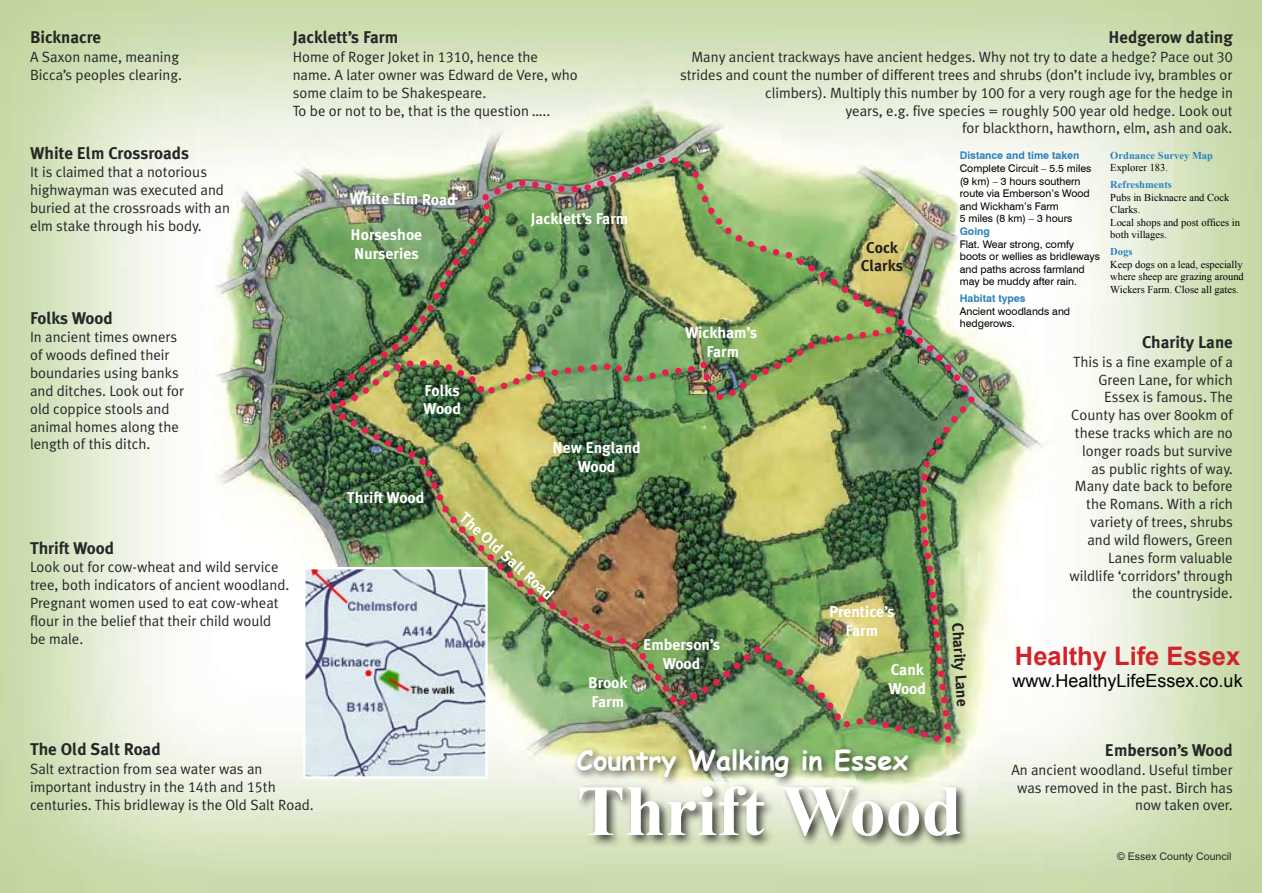
<style>
.page{position:relative;width:1263px;height:893px;background:#fff}
.page>*{position:absolute;margin:0;border:0;box-sizing:border-box;transform-origin:0 0}
.t1{font:700 72px "Times New Roman";color:#fff}
.t2{font:700 27px "Comic Sans MS";color:#fff}
.t3{font:700 25.5px "Arial";color:#d2232a}
.t4{font:18px "Arial";color:#000}
.t5{font:700 16.95px "Meta Plus";color:#272627}
.t6{font:700 15.6px/18.8px "Meta Plus";color:#fff}
.t7{font:700 15.6px/18.8px "Meta Plus";color:#231f20;text-align:center}
.t8{font:14.85px/17.9px "Meta Plus Normal";color:#272627}
.t9{font:10.65px "Arial";color:#272627}
.t10{font:10.5px/12.6px "Swiss 721 BT";color:#000}
.t11{font:10.5px/12.6px "Times New Roman";color:#000}
.t12{font:700 10.5px "Swiss 721 BT";color:#2b82bd}
.t13{font:700 10.5px "Times New Roman";color:#2b82bd}
.s1{font-family:"Meta Plus Normal Caps"}
</style>
<div class="page">
<img style="left:0;top:0;width:1261px;height:893px">
<img style="left:324px;top:152px;width:654px;height:599px">
<img style="left:336px;top:321px;width:570px;height:89px">
<div style="left:575px;top:782px;width:396px;height:66px;background:#000;opacity:.75"></div>
<div style="left:572px;top:744px;width:346px;height:44px;background:#000;opacity:.75"></div>
<img style="left:306px;top:570px;width:179px;height:206px">
<div style="left:303px;top:567px;width:185px;height:212px;border:2px solid #fff"></div>
<p class="t5" style="left:30px;top:28px;width:73px">Bicknacre</p>
<p class="t8" style="left:30px;top:48px;width:154px">A Saxon name, meaning<br>Bicca’s peoples clearing.</p>
<p class="t5" style="left:293px;top:28px;width:107px">Jacklett’s Farm</p>
<p class="t8" style="left:293px;top:48px;width:286px">Home of Roger Joket in <span class="s1">1310</span>, hence the name. A later owner was Edward de Vere, who some claim to be Shakespeare.<br>To be or not to be, that is the question …..</p>
<p class="t5" style="left:1108px;top:28px;width:126px">Hedgerow dating</p>
<p class="t8" style="left:680px;top:48px;width:554px;text-align:right">Many ancient trackways have ancient hedges. Why not try to date a hedge? Pace out <span class="s1">30 </span>strides and count the number of different trees and shrubs (don’t include ivy, brambles or climbers). Multiply this number by <span class="s1">100</span> for a very rough age for the hedge in<br>years, e.g. five species = roughly <span class="s1">500</span> year old hedge. Look out<br>for blackthorn, hawthorn, elm, ash and oak.</p>
<p class="t5" style="left:30px;top:143px;width:161px">White Elm Crossroads</p>
<p class="t8" style="left:30px;top:163px;width:201px">It is claimed that a notorious highwayman was executed and buried at the crossroads with an elm stake through his body.</p>
<p class="t5" style="left:30px;top:308px;width:84px">Folks Wood</p>
<p class="t8" style="left:30px;top:328px;width:155px">In ancient times owners of woods defined their boundaries using banks and ditches. Look out for old coppice stools and animal homes along the length of this ditch.</p>
<p class="t5" style="left:30px;top:538px;width:86px">Thrift Wood</p>
<p class="t8" style="left:30px;top:558px;width:261px">Look out for cow-wheat and wild service tree, both indicators of ancient woodland.<br>Pregnant women used to eat cow-wheat flour in the belief that their child would be male.</p>
<p class="t5" style="left:30px;top:740px;width:132px">The Old Salt Road</p>
<p class="t8" style="left:30px;top:760px;width:285px">Salt extraction from sea water was an important industry in the <span class="s1">14</span>th and <span class="s1">15</span>th centuries. This bridleway is the Old Salt Road.</p>
<p class="t6" style="left:350px;top:189px;width:108px;rotate:1deg">White Elm Road</p>
<p class="t6" style="left:351px;top:225px;width:73px">Horseshoe<br>Nurseries</p>
<p class="t6" style="left:423px;top:381px;width:39px">Folks<br>Wood</p>
<p class="t6" style="left:347px;top:488px;width:79px">Thrift Wood</p>
<p class="t6" style="left:531px;top:209px;width:99px">Jacklett’s Farm</p>
<p class="t6" style="left:552px;top:438px;width:90px;text-align:center">New England<br>Wood</p>
<p class="t6" style="left:468px;top:508px;width:122px;rotate:42deg">The Old Salt Road</p>
<p class="t6" style="left:685px;top:323px;width:73px;text-align:center">Wickham’s<br>Farm</p>
<p class="t6" style="left:588px;top:673px;width:41px">Brook<br>Farm</p>
<p class="t6" style="left:643px;top:636px;width:79px;text-align:center">Emberson’s<br>Wood</p>
<p class="t7" style="left:861px;top:238px;width:44px">Cock<br>Clarks</p>
<p class="t6" style="left:829px;top:602px;width:67px;text-align:center">Prentice’s<br>Farm</p>
<p class="t6" style="left:888px;top:660px;width:39px">Cank<br>Wood</p>
<p class="t12" style="left:960px;top:149px;width:121px">Distance and time taken</p>
<p class="t10" style="left:960px;top:162px;width:133px">Complete Circuit – 5.5 miles (9 km) – 3 hours southern route via Emberson’s Wood and Wickham’s Farm<br>5 miles (8 km) – 3 hours</p>
<p class="t12" style="left:960px;top:225px;width:32px">Going</p>
<p class="t10" style="left:960px;top:237px;width:142px">Flat. Wear strong, comfy boots or wellies as bridleways and paths across farmland may be muddy after rain.</p>
<p class="t12" style="left:960px;top:292px;width:67px">Habitat types</p>
<p class="t10" style="left:960px;top:305px;width:112px">Ancient woodlands and hedgerows.</p>
<p class="t13" style="left:1110px;top:148px;width:104px">Ordnance Survey Map</p>
<p class="t11" style="left:1110px;top:161px;width:59px">Explorer 183.</p>
<p class="t13" style="left:1110px;top:177px;width:63px">Refreshments</p>
<p class="t11" style="left:1110px;top:191px;width:131px">Pubs in Bicknacre and Cock<br>Clarks.<br>Local shops and post offices in both villages.</p>
<p class="t13" style="left:1110px;top:244px;width:24px">Dogs</p>
<p class="t11" style="left:1110px;top:258px;width:135px;text-align:justify">Keep dogs on a lead, especially where sheep are grazing around Wickers Farm. Close all gates.</p>
<p class="t7" style="left:967px;top:622px;width:85px;rotate:86deg">Charity Lane</p>
<p class="t5" style="left:1142px;top:332px;width:92px">Charity Lane</p>
<p class="t8" style="left:1069px;top:352px;width:165px;text-align:right">This is a fine example of a<br>Green Lane, for which<br>Essex is famous. The<br>County has over 800km of these tracks which are no longer roads but survive as public rights of way.<br>Many date back to before the Romans. With a rich variety of trees, shrubs and wild flowers, Green<br>Lanes form valuable wildlife ‘corridors’ through the countryside.</p>
<h3 class="t3" style="left:1015px;top:639px;width:227px">Healthy Life Essex</h3>
<p class="t4" style="left:1012px;top:668px;width:232px">www.HealthyLifeEssex.co.uk</p>
<h2 class="t2" style="left:577px;top:740px;width:333px">Country Walking in Essex</h2>
<h1 class="t1" style="left:577px;top:761px;width:386px">Thrift Wood</h1>
<p class="t5" style="left:1105px;top:740px;width:129px">Emberson’s Wood</p>
<p class="t8" style="left:1011px;top:761px;width:223px;text-align:right">An ancient woodland. Useful timber was removed in the past. Birch has now taken over.</p>
<p class="t9" style="left:1117px;top:849px;width:116px">© Essex County Council</p>
</div>
